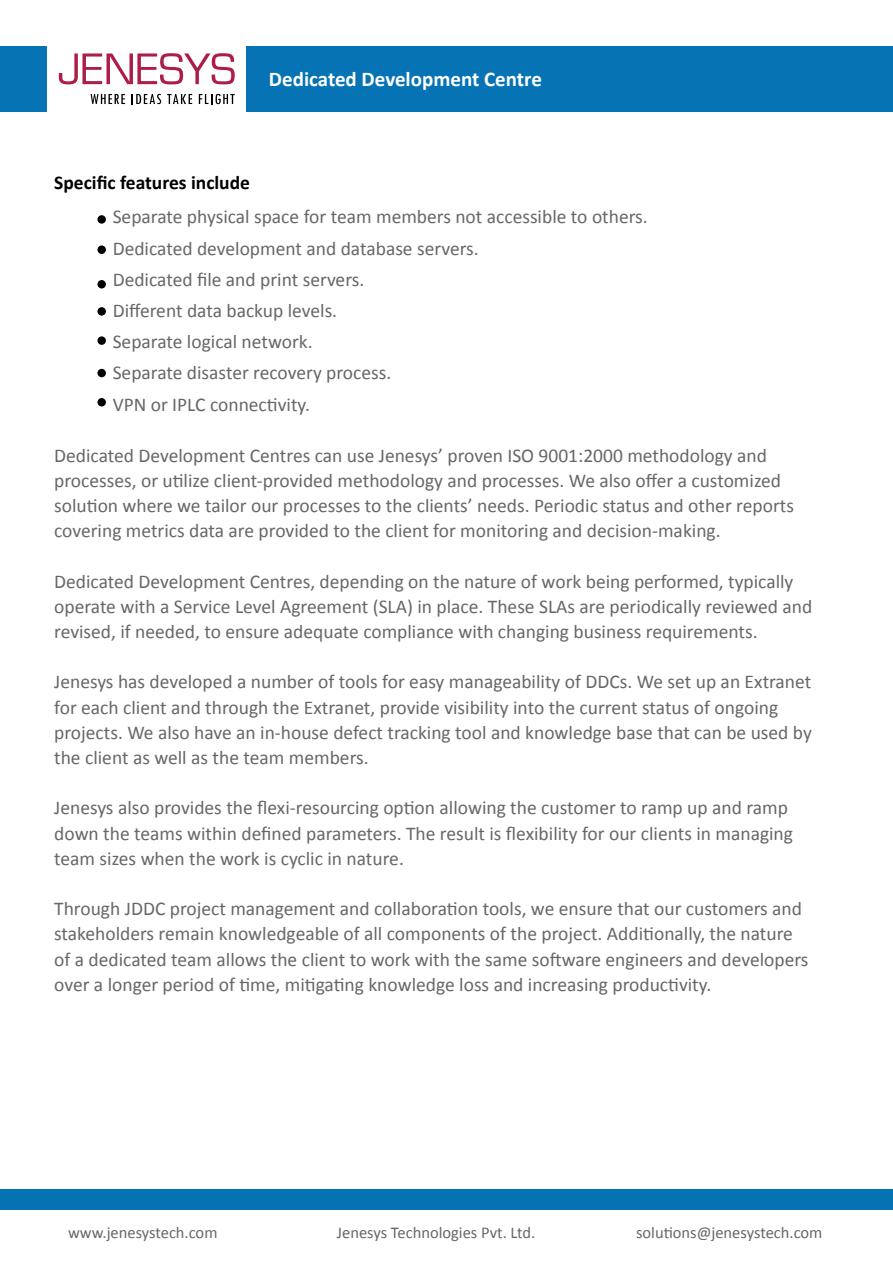
<style>
.page{position:relative;width:893px;height:1263px;background:#fff}
.page>*{position:absolute;margin:0;border:0;box-sizing:border-box;transform-origin:0 0}
.t1{font:700 21px "Calibri";color:#fff}
.t2{font:19.5px/25.2px "Calibri";color:#666767}
.t3{font:700 19.5px "Calibri";color:#000}
.t4{font:16.5px "Calibri";color:#666767}
</style>
<div class="page">
<svg style="left:91px;top:94px;width:34px;height:10px"></svg>
<svg style="left:132px;top:94px;width:29px;height:10px"></svg>
<svg style="left:167px;top:94px;width:25px;height:10px"></svg>
<svg style="left:199px;top:94px;width:36px;height:10px"></svg>
<svg style="left:59px;top:53px;width:176px;height:31px"></svg>
<div style="left:0;top:46px;width:47px;height:66px;background:#0673b4"></div>
<div style="left:247px;top:46px;width:646px;height:66px;background:#0673b4"></div>
<div style="left:0;top:1189px;width:893px;height:21px;background:#0572b3"></div>
<div style="left:97px;top:214px;width:10px;height:10px;background:#000;border-radius:50%"></div>
<div style="left:96px;top:214px;width:11px;height:11px;border:2px solid #fff;border-radius:50%"></div>
<div style="left:97px;top:245px;width:10px;height:10px;background:#000;border-radius:50%"></div>
<div style="left:96px;top:244px;width:11px;height:11px;border:2px solid #fff;border-radius:50%"></div>
<div style="left:97px;top:279px;width:10px;height:10px;background:#000;border-radius:50%"></div>
<div style="left:96px;top:279px;width:11px;height:11px;border:2px solid #fff;border-radius:50%"></div>
<div style="left:97px;top:306px;width:10px;height:10px;background:#000;border-radius:50%"></div>
<div style="left:96px;top:306px;width:11px;height:11px;border:2px solid #fff;border-radius:50%"></div>
<div style="left:97px;top:336px;width:10px;height:10px;background:#000;border-radius:50%"></div>
<div style="left:96px;top:335px;width:11px;height:11px;border:2px solid #fff;border-radius:50%"></div>
<div style="left:97px;top:368px;width:10px;height:10px;background:#000;border-radius:50%"></div>
<div style="left:96px;top:367px;width:11px;height:12px;border:2px solid #fff;border-radius:50%"></div>
<div style="left:97px;top:397px;width:10px;height:10px;background:#000;border-radius:50%"></div>
<div style="left:96px;top:396px;width:11px;height:12px;border:2px solid #fff;border-radius:50%"></div>
<p class="t1" style="left:269px;top:65px;width:275px">Dedicated Development Centre</p>
<p class="t3" style="left:54px;top:170px;width:197px">Specific features include</p>
<p class="t2" style="left:113px;top:201px;width:537px;line-height:31.2px">Separate physical space for team members not accessible to others.<br>Dedicated development and database servers.<br>Dedicated file and print servers.<br>Different data backup levels.<br>Separate logical network.<br>Separate disaster recovery process.<br>VPN or IPLC connectivity.</p>
<p class="t2" style="left:54px;top:443px;width:741px">Dedicated Development Centres can use Jenesys’ proven ISO 9001:2000 methodology and processes, or utilize client-provided methodology and processes. We also offer a customized solution where we tailor our processes to the clients’ needs. Periodic status and other reports covering metrics data are provided to the client for monitoring and decision-making.</p>
<p class="t2" style="left:54px;top:569px;width:760px">Dedicated Development Centres, depending on the nature of work being performed, typically operate with a Service Level Agreement (SLA) in place. These SLAs are periodically reviewed and revised, if needed, to ensure adequate compliance with changing business requirements.</p>
<p class="t2" style="left:54px;top:669px;width:759px">Jenesys has developed a number of tools for easy manageability of DDCs. We set up an Extranet for each client and through the Extranet, provide visibility into the current status of ongoing projects. We also have an in-house defect tracking tool and knowledge base that can be used by the client as well as the team members.</p>
<p class="t2" style="left:54px;top:795px;width:740px">Jenesys also provides the flexi-resourcing option allowing the customer to ramp up and ramp down the teams within defined parameters. The result is flexibility for our clients in managing team sizes when the work is cyclic in nature.</p>
<p class="t2" style="left:54px;top:896px;width:756px">Through JDDC project management and collaboration tools, we ensure that our customers and stakeholders remain knowledgeable of all components of the project. Additionally, the nature of a dedicated team allows the client to work with the same software engineers and developers over a longer period of time, mitigating knowledge loss and increasing productivity.</p>
<p class="t4" style="left:68px;top:1222px;width:151px">www.jenesystech.com</p>
<p class="t4" style="left:337px;top:1222px;width:200px">Jenesys Technologies Pvt. Ltd.</p>
<p class="t4" style="left:636px;top:1222px;width:188px">solutions@jenesystech.com</p>
</div>
